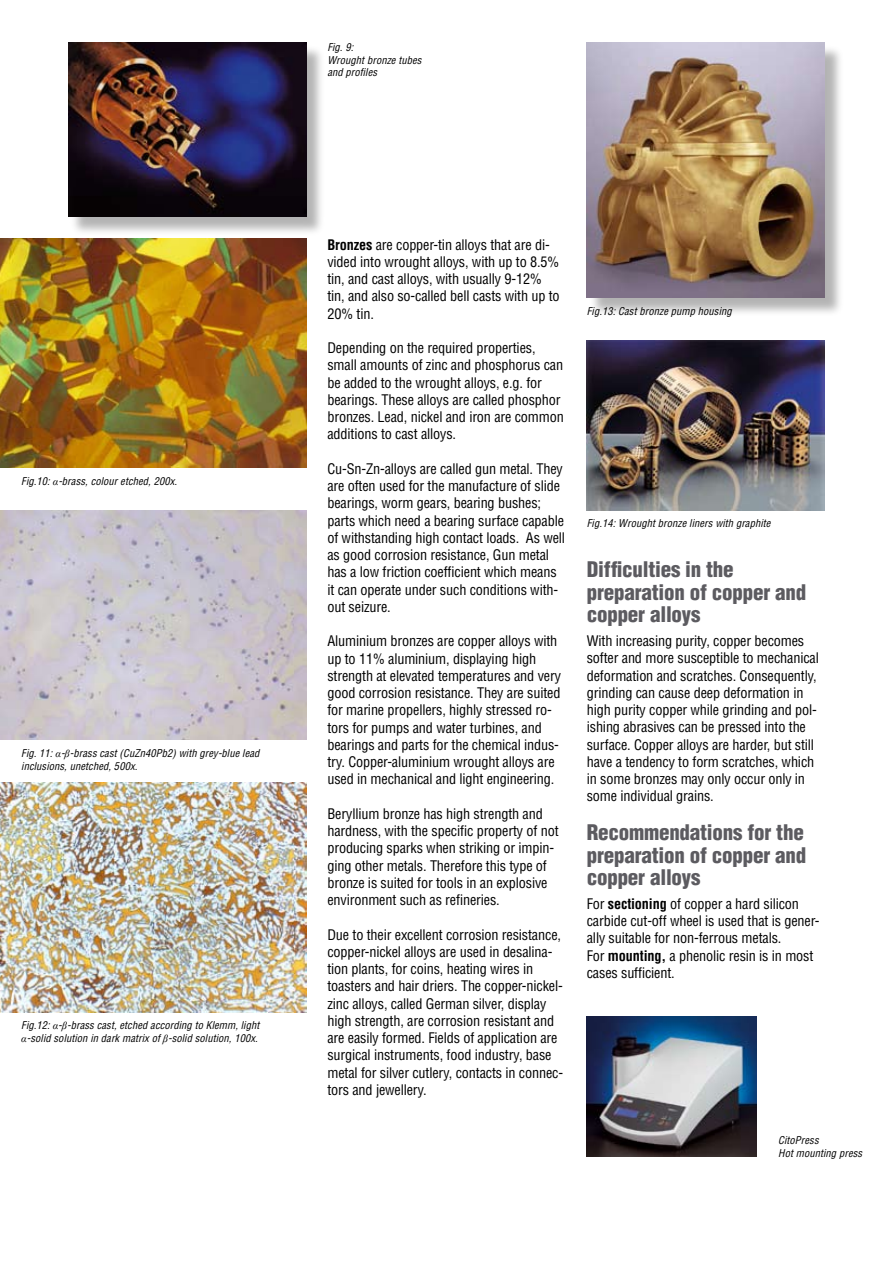
<style>
.page{position:relative;width:893px;height:1263px;background:#fff}
.page>*{position:absolute;margin:0;border:0;box-sizing:border-box;transform-origin:0 0}
.t1{font:900 condensed 21px/22.5px "Helvetica";letter-spacing:-.01em;color:#5c5b60}
.t2{font:condensed 14.25px/17.2px "Helvetica";letter-spacing:-.01em;color:#000}
.t3{font:italic condensed 10.5px/12.8px "Helvetica";letter-spacing:.01em;color:#000}
.s1{font-family:"Times New Roman";font-stretch:normal}
.s2{font-weight:700}
</style>
<div class="page">
<img style="left:0;top:238px;width:306px;height:230px">
<img style="left:0;top:782px;width:306px;height:230px">
<div style="left:588px;top:44px;width:257px;height:274px;background:#000;opacity:.3"></div>
<img style="left:587px;top:43px;width:238px;height:255px">
<img style="left:587px;top:340px;width:238px;height:170px">
<img style="left:587px;top:1016px;width:170px;height:141px">
<img style="left:0;top:510px;width:306px;height:230px">
<div style="left:70px;top:44px;width:257px;height:192px;background:#000;opacity:.3"></div>
<img style="left:68px;top:43px;width:238px;height:174px">
<p class="t3" style="left:21px;top:474px;width:157px">Fig.10: <span class="s1">α</span>-brass, colour etched, 200x.</p>
<p class="t3" style="left:21px;top:746px;width:240px">Fig. 11: <span class="s1">α</span>-<span class="s1">β</span>-brass cast (CuZn40Pb2) with grey-blue lead inclusions, unetched, 500x.</p>
<p class="t3" style="left:21px;top:1019px;width:240px">Fig.12: <span class="s1">α</span>-<span class="s1">β</span>-brass cast, etched according to Klemm, light <span class="s1">α</span>-solid solution in dark matrix of <span class="s1">β</span>-solid solution, 100x.</p>
<p class="t3" style="left:327px;top:41px;width:96px">Fig. 9:<br>Wrought bronze tubes and profiles</p>
<p class="t2" style="left:327px;top:236px;width:234px"><span class="s2">Bronzes</span> are copper-tin alloys that are di&shy;vided into wrought alloys, with up to 8.5% tin, and cast alloys, with usually 9-12% tin, and also so-called bell casts with up to 20% tin.</p>
<p class="t2" style="left:327px;top:339px;width:238px">Depending on the required properties, small amounts of zinc and phosphorus can be added to the wrought alloys, e.g. for bearings. These alloys are called phosphor bronzes. Lead, nickel and iron are common additions to cast alloys.</p>
<p class="t2" style="left:327px;top:460px;width:239px">Cu-Sn-Zn-alloys are called gun metal. They are often used for the manufacture of slide bearings, worm gears, bearing bushes; parts which need a bearing surface capable of withstanding high contact loads. As well as good corrosion resistance, Gun metal has a low friction coefficient which means it can operate under such conditions with&shy;out seizure.</p>
<p class="t2" style="left:327px;top:632px;width:235px">Aluminium bronzes are copper alloys with up to 11% aluminium, displaying high strength at elevated temperatures and very good corrosion resistance. They are suited for marine propellers, highly stressed ro&shy;tors for pumps and water turbines, and bearings and parts for the chemical indus&shy;try. Copper-aluminium wrought alloys are used in mechanical and light engineering.</p>
<p class="t2" style="left:327px;top:805px;width:233px">Beryllium bronze has high strength and hardness, with the specific property of not producing sparks when striking or impin&shy;ging other metals. Therefore this type of bronze is suited for tools in an explosive environment such as refineries.</p>
<p class="t2" style="left:327px;top:926px;width:237px">Due to their excellent corrosion resistance, copper-nickel alloys are used in desalina&shy;tion plants, for coins, heating wires in toasters and hair driers. The copper-nickel&shy;zinc alloys, called German silver, display high strength, are corrosion resistant and are easily formed. Fields of application are surgical instruments, food industry, base metal for silver cutlery, contacts in connec&shy;tors and jewellery.</p>
<p class="t3" style="left:587px;top:304px;width:146px">Fig.13: Cast bronze pump housing</p>
<p class="t3" style="left:587px;top:517px;width:185px">Fig.14: Wrought bronze liners with graphite</p>
<h1 class="t1" style="left:587px;top:558px;width:221px">Difficulties in the preparation of copper and copper alloys</h1>
<p class="t2" style="left:587px;top:632px;width:234px">With increasing purity, copper becomes softer and more susceptible to mechanical deformation and scratches. Consequently, grinding can cause deep deformation in high purity copper while grinding and pol&shy;ishing abrasives can be pressed into the surface. Copper alloys are harder, but still have a tendency to form scratches, which in some bronzes may only occur only in some individual grains.</p>
<h1 class="t1" style="left:587px;top:821px;width:221px;text-align:justify">Recommendations for the preparation of copper and copper alloys</h1>
<p class="t2" style="left:587px;top:895px;width:234px">For <span class="s2">sectioning</span> of copper a hard silicon carbide cut-off wheel is used that is gener&shy;ally suitable for non-ferrous metals.<br>For <span class="s2">mounting,</span> a phenolic resin is in most cases sufficient.</p>
<p class="t3" style="left:778px;top:1134px;width:86px">CitoPress<br>Hot mounting press</p>
</div>
